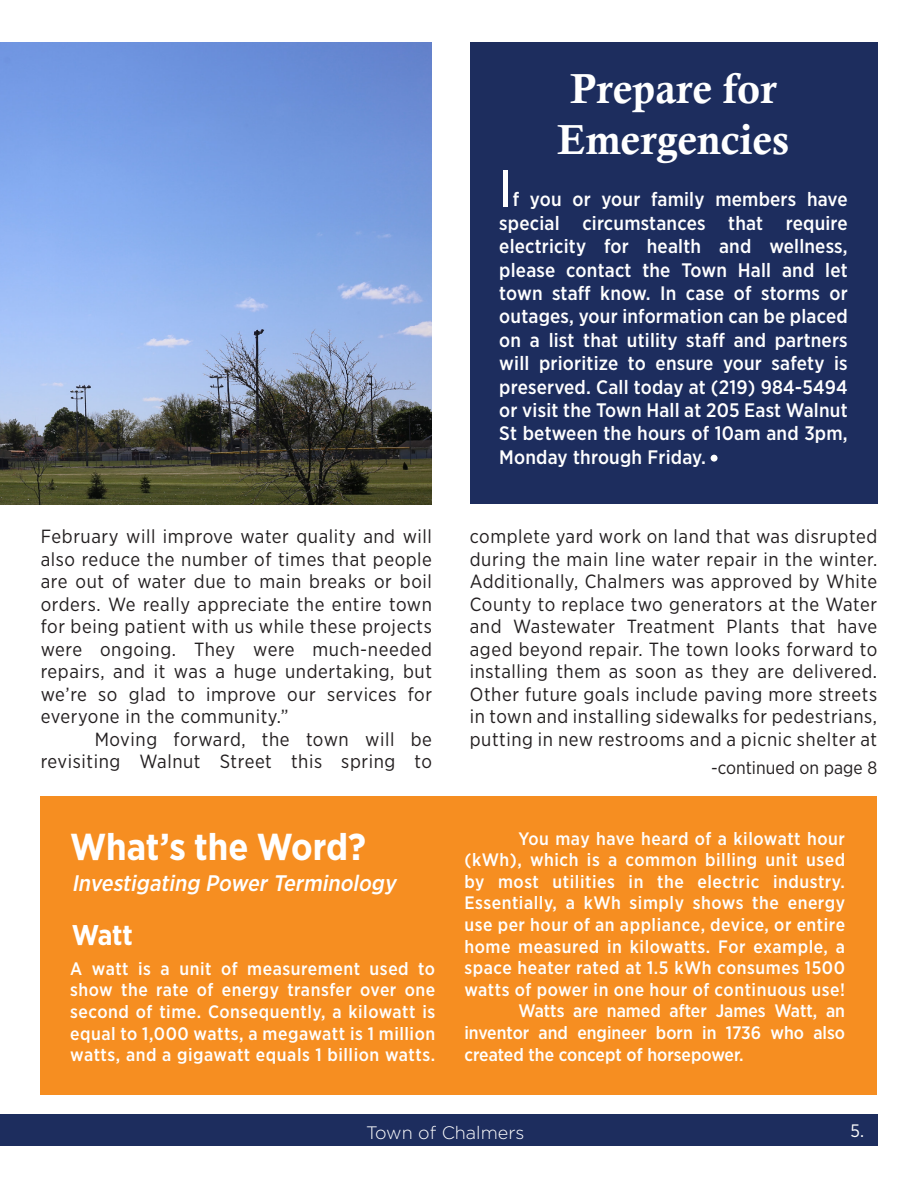
<style>
.page{position:relative;width:918px;height:1188px;background:#fff}
.page>*{position:absolute;margin:0;border:0;box-sizing:border-box;transform-origin:0 0}
.t1{font:54px "Myriad Pro";color:#fff}
.t2{font:42px/51px "Calis MT Bol";color:#fff;text-align:center}
.t3{font:700 37.5px "Gotham Narrow";color:#fff}
.t4{font:700 28.5px "Gotham Narrow";color:#fff}
.t5{font:italic 500 22.5px "Gotham Narrow";color:#fff}
.t6{font:500 19.5px/23.4px "Gotham Narrow";letter-spacing:.01em;color:#fff;text-align:justify}
.t7{font:19.05px/22.5px "Gotham Narrow";letter-spacing:.03em;color:#231f20;text-align:justify}
.t8{font:500 18px/21.6px "Gotham Narrow";letter-spacing:.03em;color:#fff;text-align:justify}
.t9{font:18px "Gotham Narrow";color:#231f20}
.t10{font:300 18px "Gotham";color:#fff}
.t11{font:18px "Gotham Narrow";color:#fff}
</style>
<div class="page">
<div style="left:470px;top:42px;width:407px;height:462px;background:#1d2d5e"></div>
<div style="left:0;top:1114px;width:877px;height:32px;background:#1d2d5e"></div>
<img style="left:0;top:42px;width:432px;height:462px">
<div style="left:711px;top:455px;width:7px;height:7px;background:#fff;border-radius:50%"></div>
<div style="left:41px;top:796px;width:836px;height:299px;background:#f68e21"></div>
<p class="t2" style="left:558px;top:63px;width:233px">Prepare for<br>Emergencies</p>
<p class="t7" style="left:41px;top:525px;width:393px">February will improve water quality and will also reduce the number of times that people are out of water due to main breaks or boil orders. We really appreciate the entire town for being patient with us while these projects were ongoing. They were much-needed repairs, and it was a huge undertaking, but we’re so glad to improve our services for everyone in the community.”</p>
<p class="t7" style="left:41px;top:728px;width:393px;text-align:right">Moving forward, the town will be revisiting Walnut Street this spring to</p>
<p class="t3" style="left:70px;top:823px;width:297px">What’s the Word?</p>
<p class="t5" style="left:72px;top:868px;width:330px">Investigating PowerTerminology</p>
<p class="t4" style="left:72px;top:917px;width:63px">Watt</p>
<p class="t8" style="left:70px;top:958px;width:367px">A watt is a unit of measurement used to show the rate of energy transfer over one second of time. Consequently, a kilowatt is equal to 1,000 watts, a megawatt is 1 million watts, and a gigawatt equals 1 billion watts.</p>
<p class="t1" style="left:499px;top:155px;width:14px">I</p>
<p class="t6" style="left:499px;top:188px;width:350px;text-indent:13px">f you or your family members have special circumstances that require electricity for health and wellness, please contact the Town Hall and let town staff know. In case of storms or outages, your information can be placed on a list that utility staff and partners will prioritize to ensure your safety is preserved. Call today at (219) 984-5494 or visit the Town Hall at 205 East Walnut St between the hours of 10am and 3pm, Monday through Friday.</p>
<p class="t7" style="left:470px;top:525px;width:409px">complete yard work on land that was disrupted during the main line water repair in the winter.<br>Additionally, Chalmers was approved by White County to replace two generators at the Water and Wastewater Treatment Plants that have aged beyond repair. The town looks forward to installing them as soon as they are delivered.<br>Other future goals include paving more streets in town and installing sidewalks for pedestrians, putting in new restrooms and a picnic shelter at</p>
<p class="t9" style="left:711px;top:756px;width:168px">-continued on page 8</p>
<p class="t8" style="left:464px;top:827px;width:382px;text-indent:54px">You may have heard of a kilowatt hour (kWh), which is a common billing unit used by most utilities in the electric industry.<br>Essentially, a kWh simply shows the energy use per hour of an appliance, device, or entire home measured in kilowatts. For example, a space heater rated at 1.5 kWh consumes 1500 watts of power in one hour of continuous use!</p>
<p class="t8" style="left:464px;top:1000px;width:382px;text-indent:54px">Watts are named after James Watt, an inventor and engineer born in 1736 who also created the concept of horsepower.</p>
<p class="t10" style="left:366px;top:1121px;width:160px">Town of Chalmers</p>
<p class="t11" style="left:851px;top:1119px;width:15px">5.</p>
</div>
